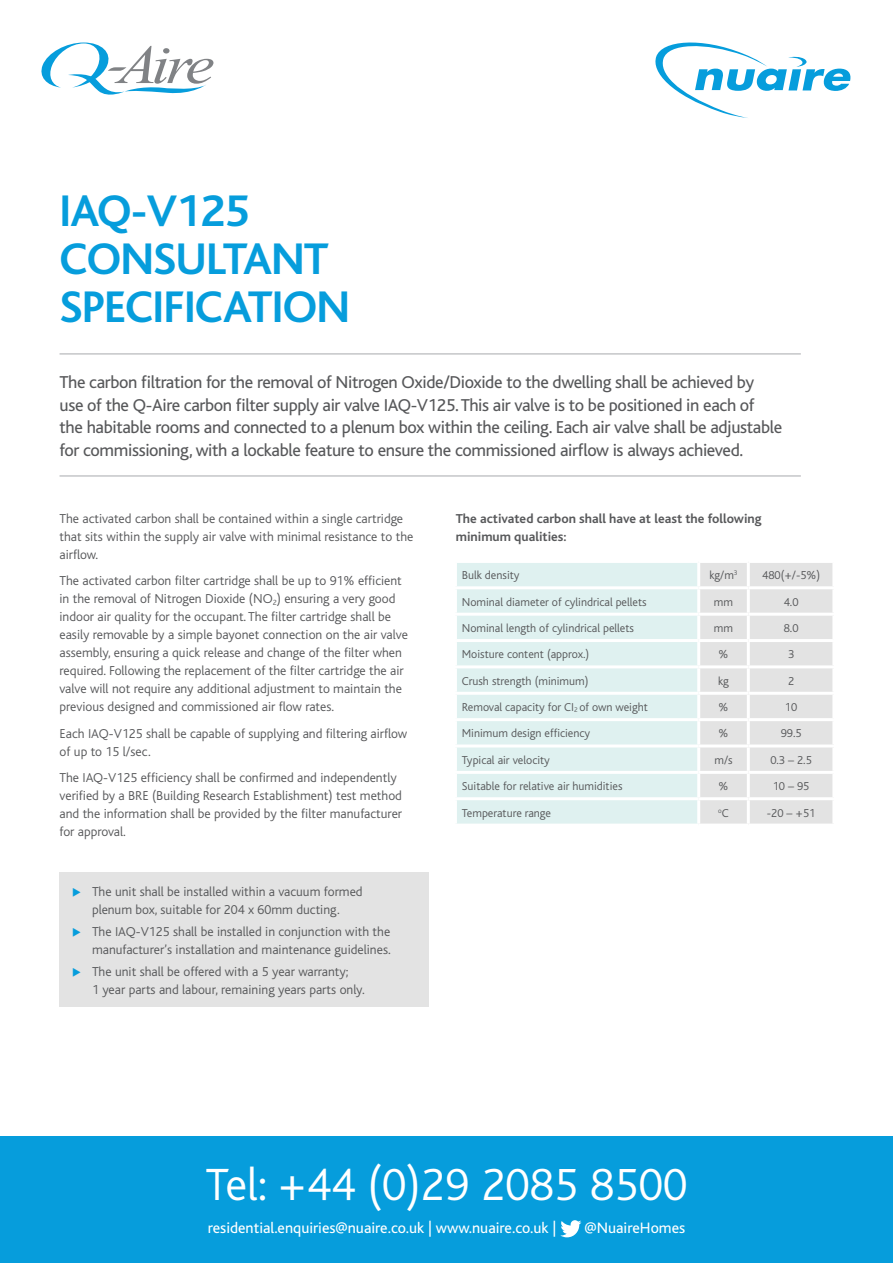
<style>
.page{position:relative;width:893px;height:1263px;background:#fff}
.page>*{position:absolute;margin:0;border:0;box-sizing:border-box;transform-origin:0 0}
.t1{font:300 47.25px "Bliss";color:#fff}
.t2{font:700 46.35px/47.8px "Bliss";letter-spacing:-.02em;color:#069ddc}
.t3{font:18px/22.5px "Bliss";letter-spacing:-.02em;color:#57585a}
.t4{font:15.75px "Bliss";color:#fff}
.t5{font:300 13.5px/18px "Bliss";color:#57585a}
.t6{font:700 13.5px/18px "Bliss";color:#57585a}
.t7{font:300 12px "Bliss";color:#57585a}
.t8{font:300 7.05px "Bliss";color:#57585a}
.s1{color:#069ddc}
.s2{font-size:12px}
</style>
<div class="page">
<div style="left:0;top:1137px;width:893px;height:126px;background:#069ddc"></div>
<svg style="left:41px;top:43px;width:172px;height:52px"></svg>
<svg style="left:655px;top:42px;width:196px;height:76px"></svg>
<hr style="left:60px;top:354px;width:741px;height:1px;background:#a8a9ad">
<hr style="left:60px;top:476px;width:741px;height:1px;background:#a8a9ad">
<div style="left:60px;top:873px;width:369px;height:134px;background:#e3e3e3"></div>
<div style="left:457px;top:563px;width:240px;height:261px;background:#dff1f0"></div>
<div style="left:700px;top:563px;width:132px;height:261px;background:#e3e3e3"></div>
<hr style="left:747px;top:563px;width:3px;height:23px;background:#fff">
<hr style="left:454px;top:586px;width:245px;height:3px;background:#fff">
<hr style="left:699px;top:586px;width:49px;height:3px;background:#fff">
<hr style="left:748px;top:586px;width:87px;height:3px;background:#fff">
<hr style="left:747px;top:589px;width:3px;height:24px;background:#fff">
<hr style="left:454px;top:613px;width:245px;height:3px;background:#fff">
<hr style="left:699px;top:613px;width:49px;height:3px;background:#fff">
<hr style="left:748px;top:613px;width:87px;height:3px;background:#fff">
<hr style="left:747px;top:616px;width:3px;height:23px;background:#fff">
<hr style="left:454px;top:639px;width:245px;height:3px;background:#fff">
<hr style="left:699px;top:639px;width:49px;height:3px;background:#fff">
<hr style="left:748px;top:639px;width:87px;height:3px;background:#fff">
<hr style="left:747px;top:642px;width:3px;height:23px;background:#fff">
<hr style="left:454px;top:665px;width:245px;height:3px;background:#fff">
<hr style="left:699px;top:665px;width:49px;height:3px;background:#fff">
<hr style="left:748px;top:665px;width:87px;height:3px;background:#fff">
<hr style="left:747px;top:668px;width:3px;height:24px;background:#fff">
<hr style="left:454px;top:692px;width:245px;height:3px;background:#fff">
<hr style="left:699px;top:692px;width:49px;height:3px;background:#fff">
<hr style="left:748px;top:692px;width:87px;height:3px;background:#fff">
<hr style="left:747px;top:695px;width:3px;height:23px;background:#fff">
<hr style="left:454px;top:718px;width:245px;height:3px;background:#fff">
<hr style="left:699px;top:718px;width:49px;height:3px;background:#fff">
<hr style="left:748px;top:718px;width:87px;height:3px;background:#fff">
<hr style="left:747px;top:721px;width:3px;height:23px;background:#fff">
<hr style="left:454px;top:744px;width:245px;height:3px;background:#fff">
<hr style="left:699px;top:744px;width:49px;height:3px;background:#fff">
<hr style="left:748px;top:744px;width:87px;height:3px;background:#fff">
<hr style="left:747px;top:747px;width:3px;height:24px;background:#fff">
<hr style="left:454px;top:771px;width:245px;height:3px;background:#fff">
<hr style="left:699px;top:771px;width:49px;height:3px;background:#fff">
<hr style="left:748px;top:771px;width:87px;height:3px;background:#fff">
<hr style="left:747px;top:774px;width:3px;height:23px;background:#fff">
<hr style="left:454px;top:797px;width:245px;height:3px;background:#fff">
<hr style="left:699px;top:797px;width:49px;height:3px;background:#fff">
<hr style="left:748px;top:797px;width:87px;height:3px;background:#fff">
<hr style="left:747px;top:800px;width:3px;height:24px;background:#fff">
<svg style="left:560px;top:1220px;width:21px;height:17px"></svg>
<h2 class="t2" style="left:60px;top:188px;width:292px">IAQ-V125<br>CONSULTANT<br>SPECIFICATION</h2>
<p class="t3" style="left:60px;top:371px;width:724px">The carbon filtration for the removal of Nitrogen Oxide/Dioxide to the dwelling shall be achieved by use of the Q-Aire carbon filter supply air valve IAQ-V125. This air valve is to be positioned in each of the habitable rooms and connected to a plenum box within the ceiling. Each air valve shall be adjustable for commissioning, with a lockable feature to ensure the commissioned airflow is always achieved.</p>
<p class="t5" style="left:60px;top:509px;width:355px">The activated carbon shall be contained within a single cartridge that sits within the supply air valve with minimal resistance to the airflow.</p>
<p class="t5" style="left:60px;top:572px;width:350px">The activated carbon filter cartridge shall be up to 91% efficient in the removal of Nitrogen Dioxide (NO<sub>2</sub>) ensuring a very good indoor air quality for the occupant. The filter cartridge shall be easily removable by a simple bayonet connection on the air valve assembly, ensuring a quick release and change of the filter when required. Following the replacement of the filter cartridge the air valve will not require any additional adjustment to maintain the previous designed and commissioned air flow rates.</p>
<p class="t5" style="left:60px;top:724px;width:349px">Each IAQ-V125 shall be capable of supplying and filtering airflow of up to 15 l/sec.</p>
<p class="t5" style="left:60px;top:769px;width:344px">The IAQ-V125 efficiency shall be confirmed and independently verified by a BRE (Building Research Establishment) test method and the information shall be provided by the filter manufacturer for approval.</p>
<p class="t5" style="left:72px;top:882px;width:292px;text-align:center"><span class="s1">◆</span> The unit shall be installed within a vacuum formed plenum box, suitable for 204 x 60mm ducting.</p>
<p class="t5" style="left:72px;top:923px;width:320px;text-align:right"><span class="s1">◆</span> The IAQ-V125 shall be installed in conjunction with the manufacturer’s installation and maintenance guidelines.</p>
<p class="t5" style="left:92px;top:963px;width:274px;text-indent:-20px"><span class="s1">◆</span> The unit shall be offered with a 5 year warranty;<br>1 year parts and labour, remaining years parts only.</p>
<p class="t6" style="left:456px;top:510px;width:307px">The activated carbon shall have at least the following minimum qualities:</p>
<p class="t7" style="left:462px;top:569px;width:59px">Bulk density</p>
<p class="t7" style="left:709px;top:569px;width:30px">kg/m<sup>3</sup></p>
<p class="t7" style="left:762px;top:569px;width:59px">480(+/-5%)</p>
<p class="t7" style="left:462px;top:595px;width:186px">Nominal diameter of cylindrical pellets</p>
<p class="t7" style="left:714px;top:595px;width:21px">mm</p>
<p class="t7" style="left:784px;top:595px;width:16px">4.0</p>
<p class="t7" style="left:462px;top:622px;width:174px">Nominal length of cylindrical pellets</p>
<p class="t7" style="left:714px;top:622px;width:21px">mm</p>
<p class="t7" style="left:784px;top:622px;width:16px">8.0</p>
<p class="t7" style="left:462px;top:648px;width:129px">Moisture content (approx.)</p>
<p class="t7" style="left:719px;top:648px;width:11px">%</p>
<p class="t7" style="left:788px;top:648px;width:8px">3</p>
<p class="t7" style="left:462px;top:674px;width:128px">Crush strength (minimum)</p>
<p class="t7" style="left:718px;top:674px;width:12px">kg</p>
<p class="t7" style="left:788px;top:674px;width:8px">2</p>
<p class="t7" style="left:462px;top:701px;width:188px">Removal capacity for CI<sub>2</sub> of own weight</p>
<p class="t7" style="left:719px;top:701px;width:11px">%</p>
<p class="t7" style="left:785px;top:701px;width:14px">10</p>
<p class="t7" style="left:462px;top:727px;width:130px">Minimum design efficiency</p>
<p class="t7" style="left:719px;top:727px;width:11px">%</p>
<p class="t7" style="left:781px;top:727px;width:22px">99.5</p>
<p class="t7" style="left:462px;top:753px;width:90px">Typical air velocity</p>
<p class="t7" style="left:714px;top:753px;width:20px">m/s</p>
<p class="t7" style="left:770px;top:753px;width:43px">0.3 – 2.5</p>
<p class="t7" style="left:462px;top:780px;width:162px">Suitable for relative air humidities</p>
<p class="t7" style="left:719px;top:780px;width:11px">%</p>
<p class="t7" style="left:773px;top:780px;width:38px">10 – 95</p>
<p class="t7" style="left:462px;top:806px;width:91px">Temperature range</p>
<p class="t8" style="left:718px;top:806px;width:12px">o<span class="s2">C</span></p>
<p class="t7" style="left:767px;top:806px;width:50px">-20 – +51</p>
<h1 class="t1" style="left:205px;top:1160px;width:483px">Tel: +44 (0)29 2085 8500</h1>
<p class="t4" style="left:208px;top:1220px;width:350px">residential.enquiries@nuaire.co.uk | www.nuaire.co.uk |</p>
<p class="t4" style="left:584px;top:1220px;width:102px">@NuaireHomes</p>
</div>
